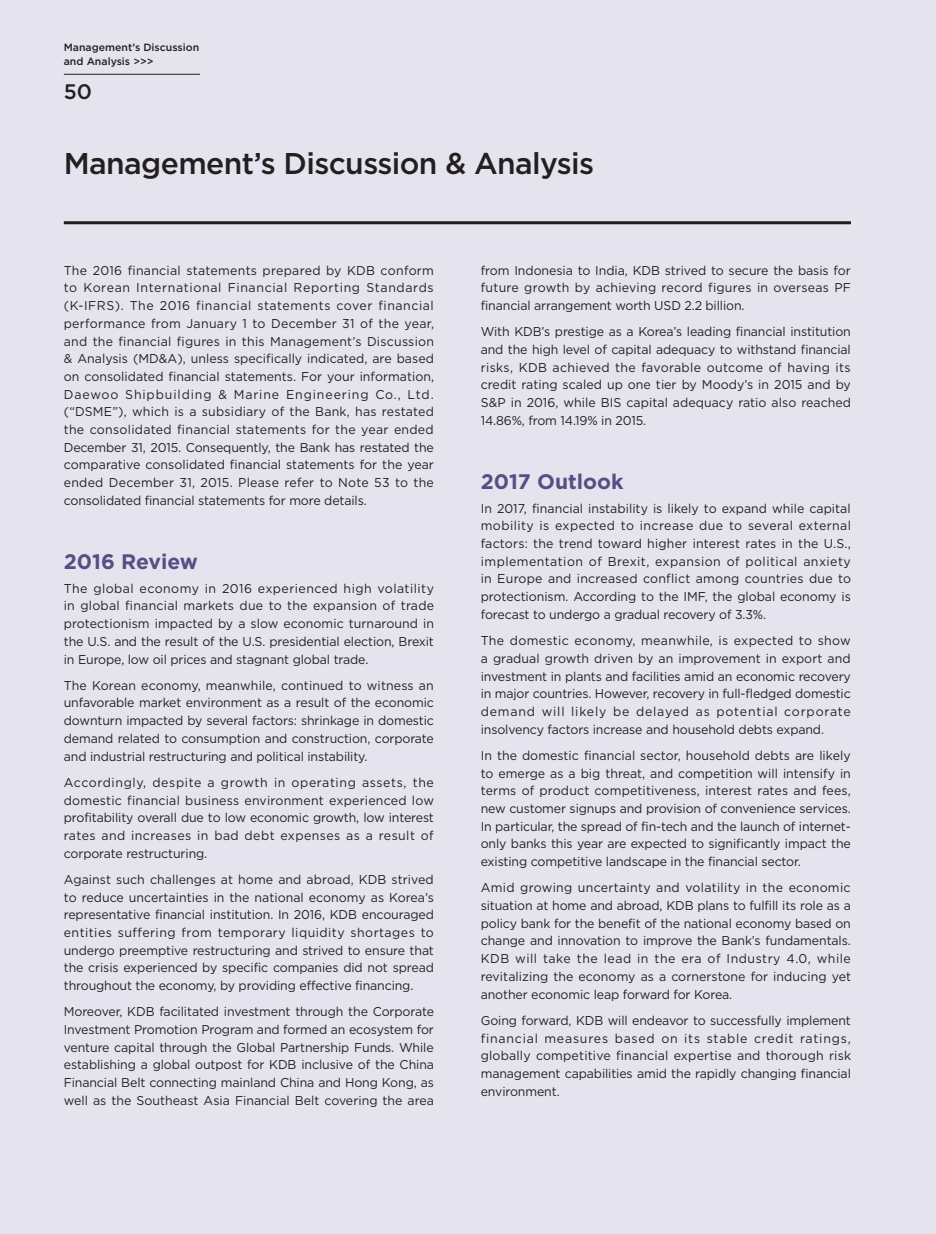
<style>
.page{position:relative;width:936px;height:1234px;background:#fff}
.page>*{position:absolute;margin:0;border:0;box-sizing:border-box;transform-origin:0 0}
.t1{font:500 30px "Gotham";letter-spacing:-.02em;color:#231f20}
.t2{font:700 21px "Gotham";color:#594d84}
.t3{font:500 21px "Gotham";color:#231f20}
.t4{font:12.75px/17.7px "Gotham";letter-spacing:-.01em;color:#231f20;text-align:justify}
.t5{font:500 10.5px/13.5px "Gotham";color:#231f20}
</style>
<div class="page">
<div style="left:0;top:0;width:935px;height:1233px;background:#e5e4ee"></div>
<hr style="left:64px;top:221px;width:786px;height:3px;background:#231f20">
<hr style="left:64px;top:74px;width:136px;height:1px;background:#231f20">
<p class="t5" style="left:64px;top:41px;width:137px">Management’s Discussion and Analysis &gt;&gt;&gt;</p>
<h2 class="t3" style="left:64px;top:79px;width:30px">50</h2>
<h1 class="t1" style="left:64px;top:147px;width:532px">Management’s Discussion &amp; Analysis</h1>
<p class="t4" style="left:64px;top:261px;width:372px">The 2016 financial statements prepared by KDB conform to Korean International Financial Reporting Standards (K-IFRS). The 2016 financial statements cover financial performance from January 1 to December 31 of the year, and the financial figures in this Management’s Discussion &amp; Analysis (MD&amp;A), unless specifically indicated, are based on consolidated financial statements. For your information, Daewoo Shipbuilding &amp; Marine Engineering Co., Ltd. (“DSME”), which is a subsidiary of the Bank, has restated the consolidated financial statements for the year ended December 31, 2015. Consequently, the Bank has restated the comparative consolidated financial statements for the year ended December 31, 2015. Please refer to Note 53 to the consolidated financial statements for more details.</p>
<h2 class="t2" style="left:64px;top:549px;width:136px">2016 Review</h2>
<p class="t4" style="left:64px;top:579px;width:372px">The global economy in 2016 experienced high volatility in global financial markets due to the expansion of trade protectionism impacted by a slow economic turnaround in the U.S. and the result of the U.S. presidential election, Brexit in Europe, low oil prices and stagnant global trade.</p>
<p class="t4" style="left:64px;top:676px;width:371px">The Korean economy, meanwhile, continued to witness an unfavorable market environment as a result of the economic downturn impacted by several factors: shrinkage in domestic demand related to consumption and construction, corporate and industrial restructuring and political instability.</p>
<p class="t4" style="left:64px;top:773px;width:371px">Accordingly, despite a growth in operating assets, the domestic financial business environment experienced low profitability overall due to low economic growth, low interest rates and increases in bad debt expenses as a result of corporate restructuring.</p>
<p class="t4" style="left:64px;top:870px;width:372px">Against such challenges at home and abroad, KDB strived to reduce uncertainties in the national economy as Korea’s representative financial institution. In 2016, KDB encouraged entities suffering from temporary liquidity shortages to undergo preemptive restructuring and strived to ensure that the crisis experienced by specific companies did not spread throughout the economy, by providing effective financing.</p>
<p class="t4" style="left:64px;top:1002px;width:372px">Moreover, KDB facilitated investment through the Corporate Investment Promotion Program and formed an ecosystem for venture capital through the Global Partnership Funds. While establishing a global outpost for KDB inclusive of the China Financial Belt connecting mainland China and Hong Kong, as well as the Southeast Asia Financial Belt covering the area</p>
<p class="t4" style="left:480px;top:261px;width:372px">from Indonesia to India, KDB strived to secure the basis for future growth by achieving record figures in overseas PF financial arrangement worth USD 2.2 billion.</p>
<p class="t4" style="left:480px;top:322px;width:372px">With KDB’s prestige as a Korea’s leading financial institution and the high level of capital adequacy to withstand financial risks, KDB achieved the favorable outcome of having its credit rating scaled up one tier by Moody’s in 2015 and by S&amp;P in 2016, while BIS capital adequacy ratio also reached 14.86%, from 14.19% in 2015.</p>
<h2 class="t2" style="left:480px;top:469px;width:144px">2017 Outlook</h2>
<p class="t4" style="left:480px;top:499px;width:372px">In 2017, financial instability is likely to expand while capital mobility is expected to increase due to several external factors: the trend toward higher interest rates in the U.S., implementation of Brexit, expansion of political anxiety in Europe and increased conflict among countries due to protectionism. According to the IMF, the global economy is forecast to undergo a gradual recovery of 3.3%.</p>
<p class="t4" style="left:480px;top:631px;width:371px">The domestic economy, meanwhile, is expected to show a gradual growth driven by an improvement in export and investment in plants and facilities amid an economic recovery in major countries. However, recovery in full-fledged domestic demand will likely be delayed as potential corporate insolvency factors increase and household debts expand.</p>
<p class="t4" style="left:480px;top:746px;width:371px">In the domestic financial sector, household debts are likely to emerge as a big threat, and competition will intensify in terms of product competitiveness, interest rates and fees, new customer signups and provision of convenience services.<br>In particular, the spread of fin-tech and the launch of internet&shy;only banks this year are expected to significantly impact the existing competitive landscape in the financial sector.</p>
<p class="t4" style="left:480px;top:878px;width:372px">Amid growing uncertainty and volatility in the economic situation at home and abroad, KDB plans to fulfill its role as a policy bank for the benefit of the national economy based on change and innovation to improve the Bank’s fundamentals.<br>KDB will take the lead in the era of Industry 4.0, while revitalizing the economy as a cornerstone for inducing yet another economic leap forward for Korea.</p>
<p class="t4" style="left:480px;top:1010px;width:372px">Going forward, KDB will endeavor to successfully implement financial measures based on its stable credit ratings, globally competitive financial expertise and thorough risk management capabilities amid the rapidly changing financial environment.</p>
</div>
